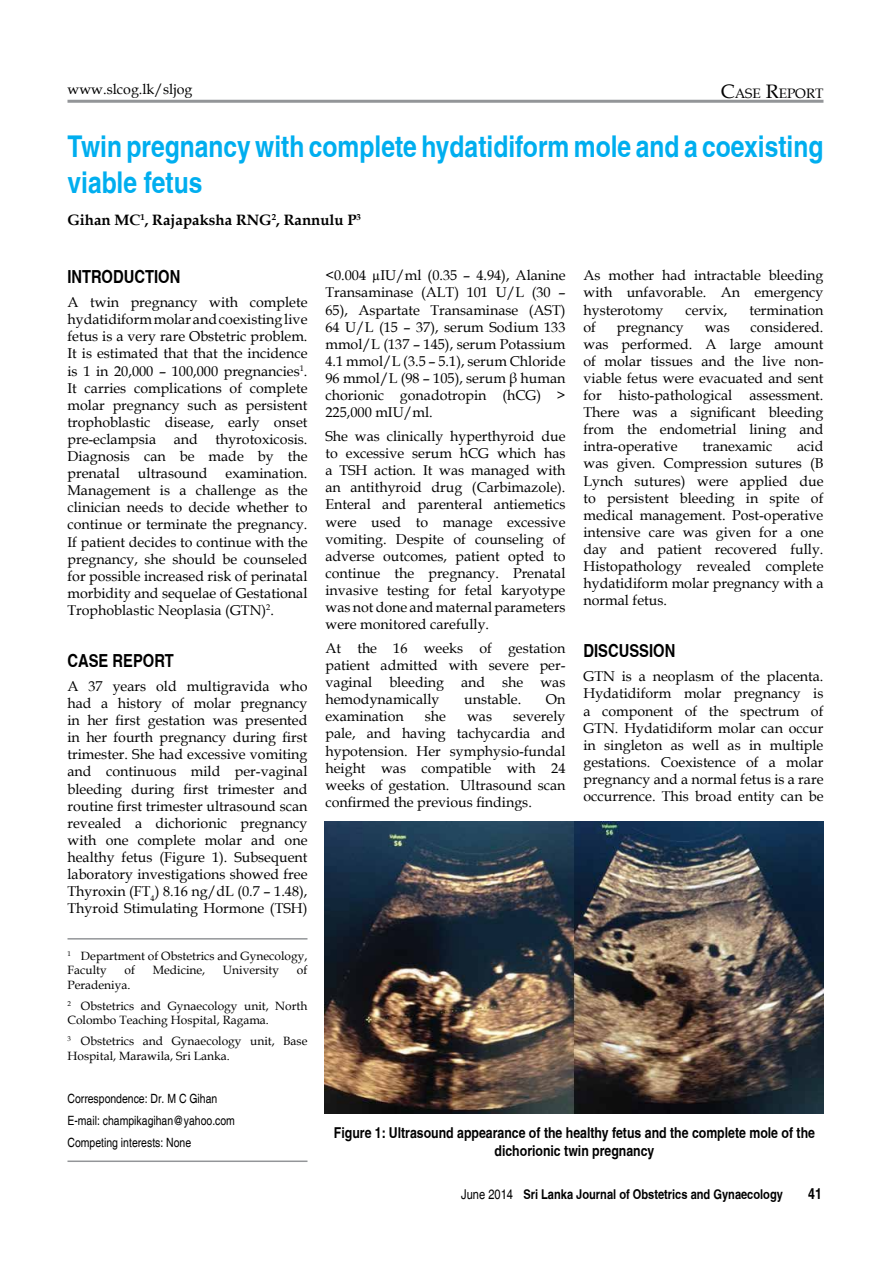
<style>
.page{position:relative;width:891px;height:1269px;background:#fff}
.page>*{position:absolute;margin:0;border:0;box-sizing:border-box;transform-origin:0 0}
.t1{font:700 condensed 30px/36px "Helvetica";color:#00aeef}
.t2{font:700 condensed 18px "Helvetica";color:#000}
.t3{font:700 condensed 15px/18px "Helvetica";color:#000;text-align:center}
.t4{font:700 15px "Book Antiqua";color:#000}
.t5{font:14.25px/17.1px "Book Antiqua";color:#000;text-align:justify}
.t6{font:13.65px "Book Antiqua";color:#000}
.t7{font:700 condensed 13.5px "Helvetica";color:#000}
.t8{font:condensed 12.75px/22px "Helvetica";color:#000}
.t9{font:12px/21.1px "Book Antiqua";color:#000}
.s1{font-size:19.5px}
.s2{font-weight:400}
</style>
<div class="page">
<hr style="left:68px;top:100px;width:756px;height:3px;background:#939598">
<hr style="left:68px;top:938px;width:240px;height:2px;background:#939598">
<hr style="left:68px;top:1161px;width:240px;height:1px;background:#939598">
<img style="left:324px;top:822px;width:500px;height:292px">
<p class="t5" style="left:68px;top:80px;width:126px">www.slcog.lk/sljog</p>
<p class="t6" style="left:721px;top:84px;width:104px"><span class="s1">C</span>ASE <span class="s1">R</span>EPORT</p>
<h1 class="t1" style="left:68px;top:128px;width:757px">Twin pregnancy with complete hydatidiform mole and a coexisting viable fetus</h1>
<p class="t4" style="left:68px;top:209px;width:295px">Gihan MC<sup>1</sup>, Rajapaksha RNG<sup>2</sup>, Rannulu P<sup>3</sup></p>
<p class="t2" style="left:68px;top:266px;width:15px">Introduction</p>
<p class="t5" style="left:68px;top:293px;width:242px">A twin pregnancy with complete hydatidiform molar and coexisting live fetus is a very rare Obstetric problem.<br>It is estimated that that the incidence is 1 in 20,000 – 100,000 pregnancies<sup>1</sup>.<br>It carries complications of complete molar pregnancy such as persistent trophoblastic disease, early onset pre-eclampsia and thyrotoxicosis.<br>Diagnosis can be made by the prenatal</p>
<p class="t5" style="left:138px;top:464px;width:71px">ultrasound</p>
<p class="t5" style="left:68px;top:464px;width:242px;text-indent:158px">examination.<br>Management is a challenge as the clinician needs to decide whether to continue or terminate the pregnancy.<br>If patient decides to continue with the pregnancy, she should be counseled for possible increased risk of perinatal morbidity and sequelae of Gestational Trophoblastic Neoplasia (GTN)<sup>2</sup>.</p>
<p class="t2" style="left:68px;top:650px;width:22px">Case</p>
<p class="t2" style="left:113px;top:650px;width:22px">Report</p>
<p class="t5" style="left:67px;top:677px;width:242px">A 37 years old multigravida who had a history of molar pregnancy in her first gestation was presented in her fourth pregnancy during first trimester. She had excessive vomiting and continuous mild per-vaginal bleeding during first trimester and routine first trimester ultrasound scan revealed a dichorionic pregnancy with one complete molar and one healthy fetus (Figure 1). Subsequent laboratory investigations showed free Thyroxin (FT<sub>4</sub>) 8.16 ng/dL (0.7 – 1.48), Thyroid Stimulating Hormone (TSH)</p>
<p class="t9" style="left:67px;top:948px;width:241px;line-height:14.4px"><sup>1</sup> Department of Obstetrics and Gynecology,<br>Faculty</p>
<p class="t9" style="left:125px;top:959px;width:12px">of</p>
<p class="t9" style="left:153px;top:959px;width:54px">Medicine,</p>
<p class="t9" style="left:223px;top:959px;width:58px">University</p>
<p class="t9" style="left:297px;top:959px;width:12px">of</p>
<p class="t9" style="left:67px;top:974px;width:241px">Peradeniya.<br><sup>2</sup> Obstetrics and Gynaecology unit, North</p>
<p class="t9" style="left:67px;top:1009px;width:242px">Colombo Teaching Hospital, Ragama.<br><sup>3</sup> Obstetrics and Gynaecology unit, Base</p>
<p class="t9" style="left:67px;top:1045px;width:164px">Hospital, Marawila, Sri Lanka.</p>
<p class="t8" style="left:68px;top:1088px;width:169px">Correspondence: Dr. M C Gihan<br>E-mail: champikagihan@yahoo.com<br>Competing interests: None</p>
<p class="t5" style="left:325px;top:267px;width:242px">&lt;0.004 µIU/ml (0.35 – 4.94), Alanine Transaminase (ALT) 101 U/L (30 – 65), Aspartate Transaminase (AST)<br>64 U/L (15 – 37), serum Sodium 133 mmol/L (137 – 145), serum Potassium 4.1 mmol/L (3.5 – 5.1), serum Chloride 96 mmol/L (98 – 105), serum β human chorionic gonadotropin (hCG) &gt; 225,000 mIU/ml.</p>
<p class="t5" style="left:325px;top:427px;width:242px">She was clinically hyperthyroid due to excessive serum hCG which has a TSH action. It was managed with an antithyroid drug (Carbimazole).<br>Enteral and parenteral antiemetics were used to manage excessive vomiting. Despite of counseling of adverse outcomes, patient opted to continue the pregnancy. Prenatal invasive testing for fetal karyotype was not done and maternal parameters were monitored carefully.</p>
<p class="t5" style="left:325px;top:639px;width:242px">At the 16 weeks of gestation patient admitted with severe per&shy;vaginal bleeding and she was hemodynamically</p>
<p class="t5" style="left:464px;top:691px;width:59px">unstable.</p>
<p class="t5" style="left:546px;top:691px;width:21px">On</p>
<p class="t5" style="left:325px;top:708px;width:242px;text-indent:188px">severely pale, and having tachycardia and hypotension. Her symphysio-fundal height was compatible with 24 weeks of gestation. Ultrasound scan confirmed the previous findings.</p>
<p class="t5" style="left:325px;top:708px;width:80px">examination</p>
<p class="t5" style="left:425px;top:708px;width:23px">she</p>
<p class="t5" style="left:467px;top:708px;width:27px">was</p>
<p class="t5" style="left:583px;top:267px;width:241px">As mother had intractable bleeding with unfavorable. An emergency hysterotomy</p>
<p class="t5" style="left:686px;top:301px;width:43px">cervix,</p>
<p class="t5" style="left:749px;top:301px;width:76px">termination</p>
<p class="t5" style="left:583px;top:318px;width:242px;text-indent:167px">considered. was performed. A large amount of molar tissues and the live non&shy;viable fetus were evacuated and sent for histo-pathological assessment.<br>There was a significant bleeding from the endometrial lining and intra-operative</p>
<p class="t5" style="left:583px;top:318px;width:14px">of</p>
<p class="t5" style="left:617px;top:318px;width:68px">pregnancy</p>
<p class="t5" style="left:705px;top:318px;width:27px">was</p>
<p class="t5" style="left:583px;top:438px;width:242px;text-indent:214px">acid was given. Compression sutures (B Lynch sutures) were applied due to persistent bleeding in spite of medical management. Post-operative intensive care was given for a one day and patient recovered fully.<br>Histopathology revealed complete hydatidiform molar pregnancy with a normal fetus.</p>
<p class="t2" style="left:584px;top:640px;width:21px">Discussion</p>
<p class="t5" style="left:584px;top:668px;width:242px">GTN is a neoplasm of the placenta.<br>Hydatidiform molar pregnancy is a component of the spectrum of GTN. Hydatidiform molar can occur in singleton as well as in multiple gestations. Coexistence of a molar pregnancy and a normal fetus is a rare occurrence. This broad entity can be</p>
<p class="t5" style="left:702px;top:438px;width:72px">tranexamic</p>
<p class="t3" style="left:334px;top:1124px;width:483px">Figure 1: Ultrasound appearance of the healthy fetus and the complete mole of the dichorionic twin pregnancy</p>
<p class="t7" style="left:461px;top:1186px;width:323px"><span class="s2">June 2014</span> Sri Lanka Journal of Obstetrics and Gynaecology</p>
<p class="t3" style="left:808px;top:1185px;width:15px">41</p>
</div>
